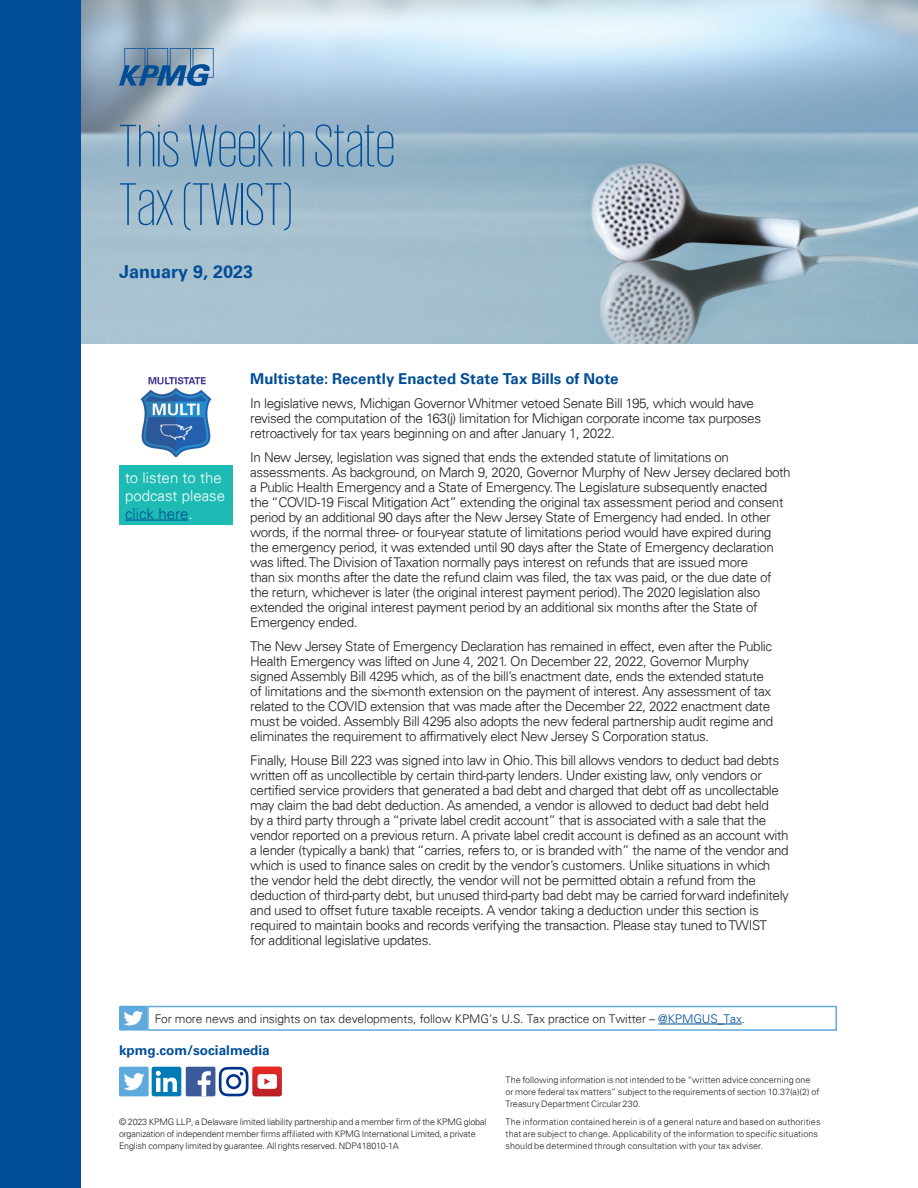
<style>
.page{position:relative;width:918px;height:1188px;background:#fff}
.page>*{position:absolute;margin:0;border:0;box-sizing:border-box;transform-origin:0 0}
.Title_60pt_White{font:200 61.5px/58.5px "KPMG";color:#014d97}
.Subhead_9pt{font:700 18px "Univers 65";color:#014d97}
.Body_Copy{font:700 15px "Univers 65";letter-spacing:.005em;color:#014d97}
.Folio{font:300 15px/18px "Univers 45";color:#fff}
.Body_Copy-2{font:300 13.5px/15px "Univers 45";letter-spacing:-.03em;color:#231f20}
.URL{font:700 13.5px "Univers 65";color:#014d97}
.Folio-2{font:300 12px "Univers 45";letter-spacing:-.01em;color:#231f20}
.Legal_6pt{font:300 9px/12px "Univers 45";letter-spacing:-.005em;color:#231f20}
.s1{color:#014d97}
</style>
<div class="page">
<img style="left:81px;top:0;width:837px;height:344px">
<svg style="left:119px;top:48px;width:95px;height:38px;background:#638aad"></svg>
<div style="left:0;top:0;width:81px;height:1188px;background:#014d97"></div>
<img style="left:140px;top:377px;width:72px;height:81px">
<div style="left:119px;top:1067px;width:30px;height:29px;background:#5ea9dd;border-radius:2px"></div>
<svg style="left:124px;top:1073px;width:21px;height:17px"></svg>
<div style="left:152px;top:1067px;width:29px;height:29px;background:#007bb6;border-radius:2px"></div>
<svg style="left:156px;top:1071px;width:21px;height:21px"></svg>
<div style="left:186px;top:1067px;width:29px;height:29px;background:#3c5a99;border-radius:2px"></div>
<svg style="left:198px;top:1071px;width:13px;height:25px"></svg>
<svg style="left:219px;top:1067px;width:63px;height:29px"></svg>
<hr style="left:658px;top:1024px;width:84px;height:1px;background:#014d97">
<div style="left:147px;top:1006px;width:690px;height:25px;border:2px solid #5ea9dd"></div>
<div style="left:119px;top:1006px;width:28px;height:25px;background:#5ea9dd"></div>
<svg style="left:123px;top:1011px;width:20px;height:14px"></svg>
<div style="left:119px;top:465px;width:114px;height:60px;background:#1dbbb3"></div>
<hr style="left:125px;top:520px;width:63px;height:1px;background:#014d97">
<p class="Title_60pt_White" style="left:119px;top:115px;width:278px">This Week in State<br>Tax (TWIST)</p>
<p class="Subhead_9pt" style="left:119px;top:261px;width:136px">January 9, 2023</p>
<p class="Folio" style="left:125px;top:468px;width:102px">to listen to the podcast please <span class="s1">click here</span>.</p>
<p class="Body_Copy" style="left:250px;top:370px;width:370px">Multistate: Recently Enacted State Tax Bills of Note</p>
<p class="Body_Copy-2" style="left:250px;top:396px;width:512px">In legislative news, Michigan Governor Whitmer vetoed Senate Bill 195, which would have revised the computation of the 163(j) limitation for Michigan corporate income tax purposes retroactively for tax years beginning on and after January 1, 2022.</p>
<p class="Body_Copy-2" style="left:250px;top:450px;width:542px">In New Jersey, legislation was signed that ends the extended statute of limitations on assessments. As background, on March 9, 2020, Governor Murphy of New Jersey declared both a Public Health Emergency and a State of Emergency. The Legislature subsequently enacted<br>the “COVID-19 Fiscal Mitigation Act” extending the original tax assessment period and consent period by an additional 90 days after the New Jersey State of Emergency had ended. In other words, if the normal three- or four-year statute of limitations period would have expired during the emergency period, it was extended until 90 days after the State of Emergency declaration was lifted. The Division of Taxation normally pays interest on refunds that are issued more<br>than six months after the date the refund claim was filed, the tax was paid, or the due date of the return, whichever is later (the original interest payment period). The 2020 legislation also extended the original interest payment period by an additional six months after the State of Emergency ended.</p>
<p class="Body_Copy-2" style="left:250px;top:639px;width:525px">The New Jersey State of Emergency Declaration has remained in effect, even after the Public Health Emergency was lifted on June 4, 2021. On December 22, 2022, Governor Murphy signed Assembly Bill 4295 which, as of the bill’s enactment date, ends the extended statute of limitations and the six-month extension on the payment of interest. Any assessment of tax related to the COVID extension that was made after the December 22, 2022 enactment date must be voided. Assembly Bill 4295 also adopts the new federal partnership audit regime and eliminates the requirement to affirmatively elect New Jersey S Corporation status.</p>
<p class="Body_Copy-2" style="left:250px;top:753px;width:540px">Finally, House Bill 223 was signed into law in Ohio. This bill allows vendors to deduct bad debts written off as uncollectible by certain third-party lenders. Under existing law, only vendors or certified service providers that generated a bad debt and charged that debt off as uncollectable may claim the bad debt deduction. As amended, a vendor is allowed to deduct bad debt held<br>by a third party through a “private label credit account” that is associated with a sale that the vendor reported on a previous return. A private label credit account is defined as an account with a lender (typically a bank) that “carries, refers to, or is branded with” the name of the vendor and which is used to finance sales on credit by the vendor’s customers. Unlike situations in which the vendor held the debt directly, the vendor will not be permitted obtain a refund from the deduction of third-party debt, but unused third-party bad debt may be carried forward indefinitely and used to offset future taxable receipts. A vendor taking a deduction under this section is required to maintain books and records verifying the transaction. Please stay tuned to TWIST<br>for additional legislative updates.</p>
<p class="Folio-2" style="left:155px;top:1011px;width:592px">For more news and insights on tax developments, follow KPMG’s U.S. Tax practice on Twitter – <span class="s1">@KPMGUS_Tax.</span></p>
<p class="URL" style="left:119px;top:1043px;width:152px">kpmg.com/socialmedia</p>
<p class="Legal_6pt" style="left:119px;top:1116px;width:369px">© 2023 KPMG LLP, a Delaware limited liability partnership and a member firm of the KPMG global organization of independent member firms affiliated with KPMG International Limited, a private<br>English company limited by guarantee. All rights reserved. NDP418010-1A</p>
<p class="Legal_6pt" style="left:506px;top:1074px;width:315px">The following information is not intended to be “written advice concerning one or more federal tax matters” subject to the requirements of section 10.37(a)(2) of<br>Treasury Department Circular 230.</p>
<p class="Legal_6pt" style="left:506px;top:1116px;width:316px">The information contained herein is of a general nature and based on authorities that are subject to change. Applicability of the information to specific situations should be determined through consultation with your tax adviser.</p>
</div>
